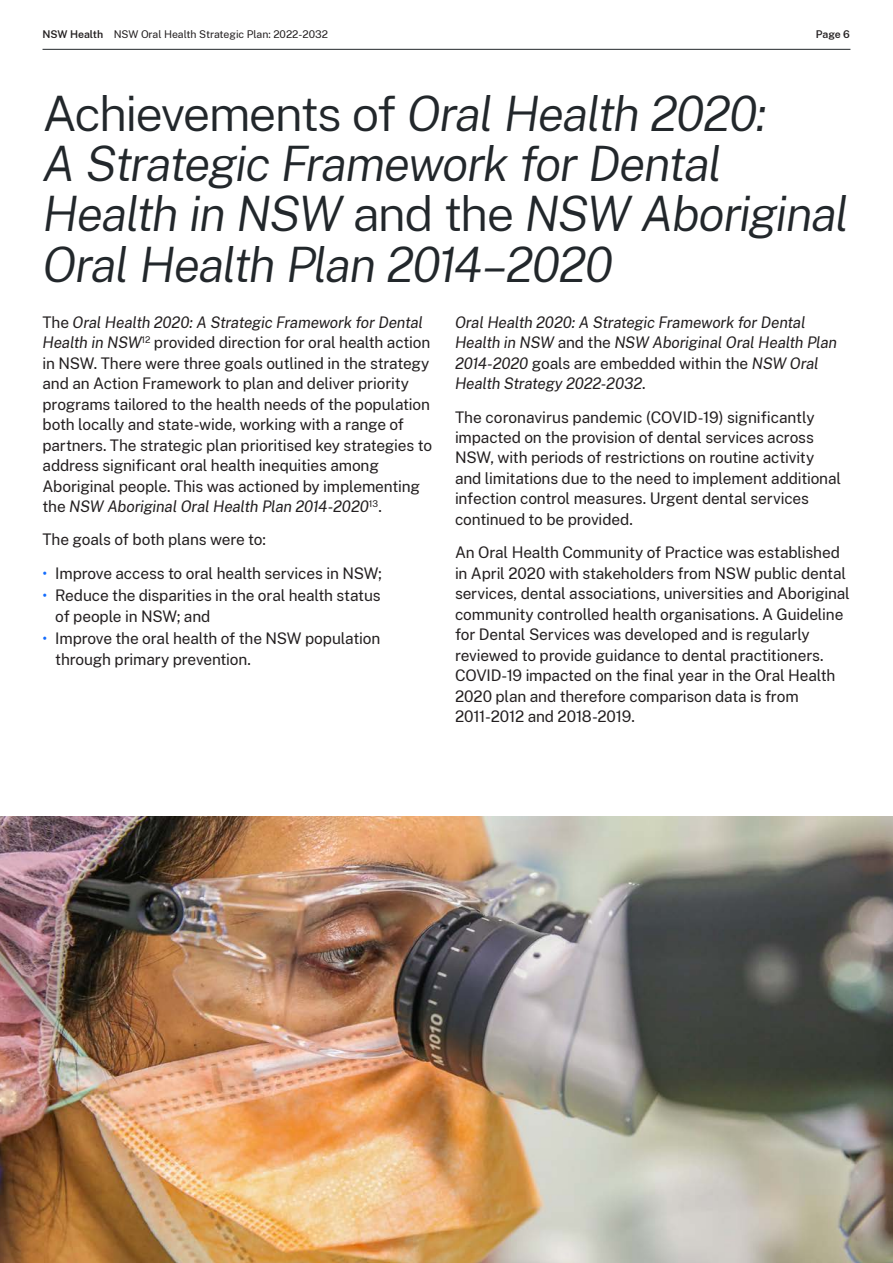
<style>
.page{position:relative;width:893px;height:1263px;background:#fff}
.page>*{position:absolute;margin:0;border:0;box-sizing:border-box;transform-origin:0 0}
.t1{font:italic 300 48px/50.4px "Public Sans";letter-spacing:-.035em;color:#22272b}
.Body{font:15.75px/20.5px "Public Sans";letter-spacing:-.01em;color:#231f20}
.Body-2{font:italic 15.75px/20.5px "Public Sans";letter-spacing:-.015em;color:#231f20}
.t2{font:10.5px "Public Sans";color:#231f20}
.t3{font:600 10.5px "Public Sans";color:#231f20}
.s1{font-weight:600}
.s2{font-style:normal}
.s3{font-style:italic}
.s4{color:#146cfd}
</style>
<div class="page">
<img style="left:0;top:816px;width:893px;height:447px">
<hr style="left:43px;top:49px;width:807px;height:1px;background:#22272b">
<p class="t2" style="left:43px;top:27px;width:287px"><span class="s1">NSW Health</span> NSW Oral Health Strategic Plan: 2022-2032</p>
<p class="t3" style="left:816px;top:27px;width:36px">Page 6</p>
<h1 class="t1" style="left:43px;top:86px;width:808px"><span class="s2">Achievements of</span> Oral Health 2020:<br>A Strategic Framework for Dental<br>Health in NSW <span class="s2">and the</span> NSW Aboriginal<br>Oral Health Plan 2014–2020</h1>
<p class="Body" style="left:43px;top:311px;width:391px">The <span class="s3">Oral Health 2020: A Strategic Framework for Dental Health in NSW</span><sup>12</sup> provided direction for oral health action in NSW. There were three goals outlined in the strategy and an Action Framework to plan and deliver priority programs tailored to the health needs of the population both locally and state-wide, working with a range of partners. The strategic plan prioritised key strategies to address significant oral health inequities among Aboriginal people. This was actioned by implementing the <span class="s3">NSW Aboriginal Oral Health Plan 2014-2020</span><sup>13</sup>.</p>
<p class="Body" style="left:43px;top:529px;width:225px">The goals of both plans were to:</p>
<p class="Body" style="left:43px;top:562px;width:341px"><span class="s4">•</span> Improve access to oral health services in NSW;</p>
<p class="Body" style="left:55px;top:584px;width:327px;text-indent:-13px"><span class="s4">•</span> Reduce the disparities in the oral health status of people in NSW; and</p>
<p class="Body" style="left:55px;top:628px;width:327px;text-indent:-13px"><span class="s4">•</span> Improve the oral health of the NSW population through primary prevention.</p>
<p class="Body-2" style="left:455px;top:311px;width:384px">Oral Health 2020: A Strategic Framework for Dental Health in NSW <span class="s2">and the</span> NSW Aboriginal Oral Health Plan 2014-2020 <span class="s2">goals are embedded within the</span> NSW Oral Health Strategy 2022-2032<span class="s2">.</span></p>
<p class="Body" style="left:455px;top:406px;width:388px">The coronavirus pandemic (COVID-19) significantly impacted on the provision of dental services across NSW, with periods of restrictions on routine activity and limitations due to the need to implement additional infection control measures. Urgent dental services continued to be provided.</p>
<p class="Body" style="left:455px;top:541px;width:396px">An Oral Health Community of Practice was established in April 2020 with stakeholders from NSW public dental services, dental associations, universities and Aboriginal community controlled health organisations. A Guideline for Dental Services was developed and is regularly reviewed to provide guidance to dental practitioners.<br>COVID-19 impacted on the final year in the Oral Health 2020 plan and therefore comparison data is from 2011-2012 and 2018-2019.</p>
</div>
